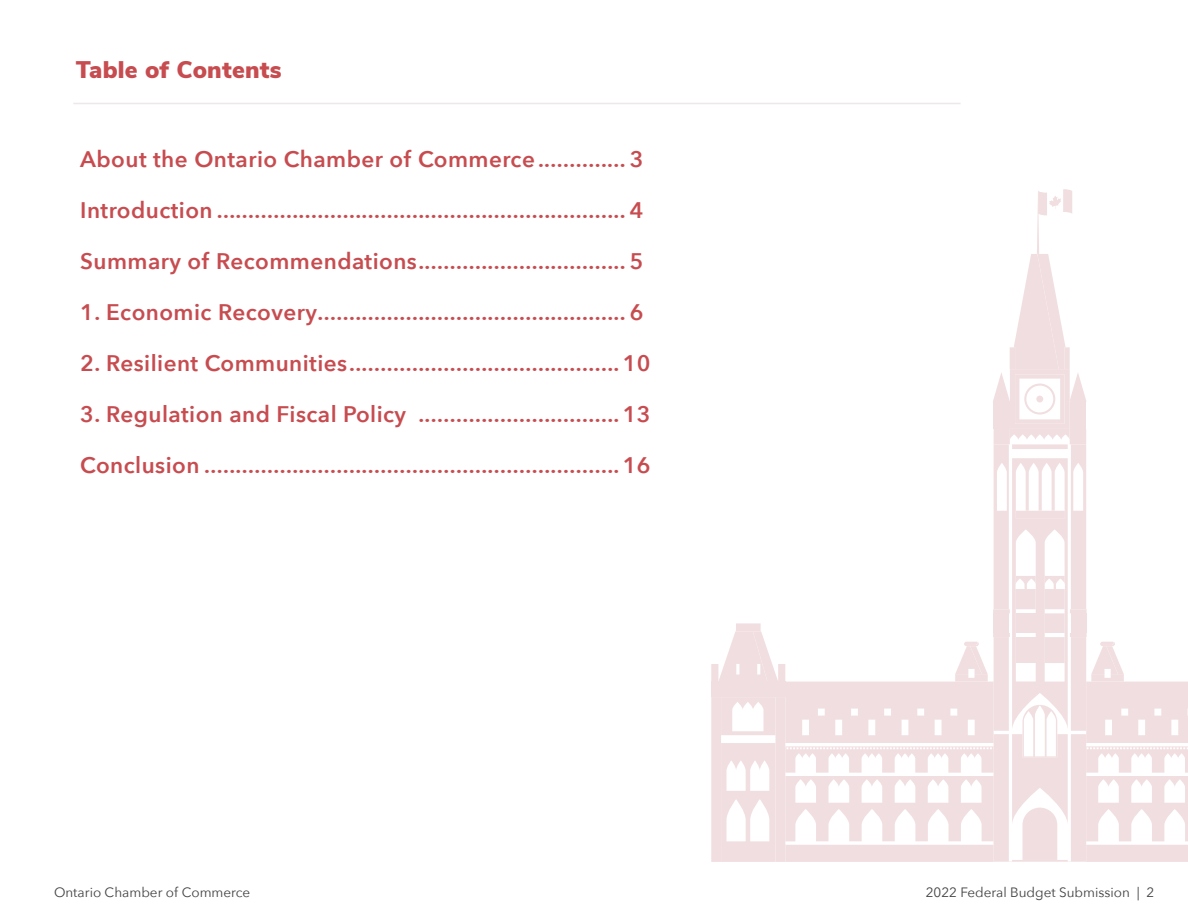
<style>
.page{position:relative;width:1188px;height:918px;background:#fff}
.page>*{position:absolute;margin:0;border:0;box-sizing:border-box;transform-origin:0 0}
.t1{font:900 24px "Nunito Sans";letter-spacing:.01em;color:#c74c50}
.t2{font:600 22.5px "Avenir Next";letter-spacing:.02em;color:#c74c50}
.t3{font:13.5px "Avenir Next";color:#414042}
</style>
<div class="page">
<svg style="left:711px;top:189px;width:477px;height:673px"></svg>
<div style="left:711px;top:682px;width:74px;height:15px;background:#f1dee0"></div>
<hr style="left:73px;top:103px;width:888px;height:1px;background:#eee8ea">
<p class="t1" style="left:76px;top:52px;width:207px">Table of Contents</p>
<p class="t2" style="left:80px;top:139px;width:565px">About the Ontario Chamber of Commerce.............. 3</p>
<p class="t2" style="left:80px;top:190px;width:565px">Introduction ................................................................. 4</p>
<p class="t2" style="left:80px;top:241px;width:565px">Summary of Recommendations................................. 5</p>
<p class="t2" style="left:80px;top:292px;width:565px">1. Economic Recovery................................................. 6</p>
<p class="t2" style="left:80px;top:343px;width:572px">2. Resilient Communities...........................................10</p>
<p class="t2" style="left:80px;top:394px;width:572px">3. Regulation and Fiscal Policy ................................13</p>
<p class="t2" style="left:80px;top:445px;width:572px">Conclusion ..................................................................16</p>
<p class="t3" style="left:54px;top:881px;width:198px">Ontario Chamber of Commerce</p>
<p class="t3" style="left:926px;top:881px;width:230px">2022 Federal Budget Submission | 2</p>
</div>
